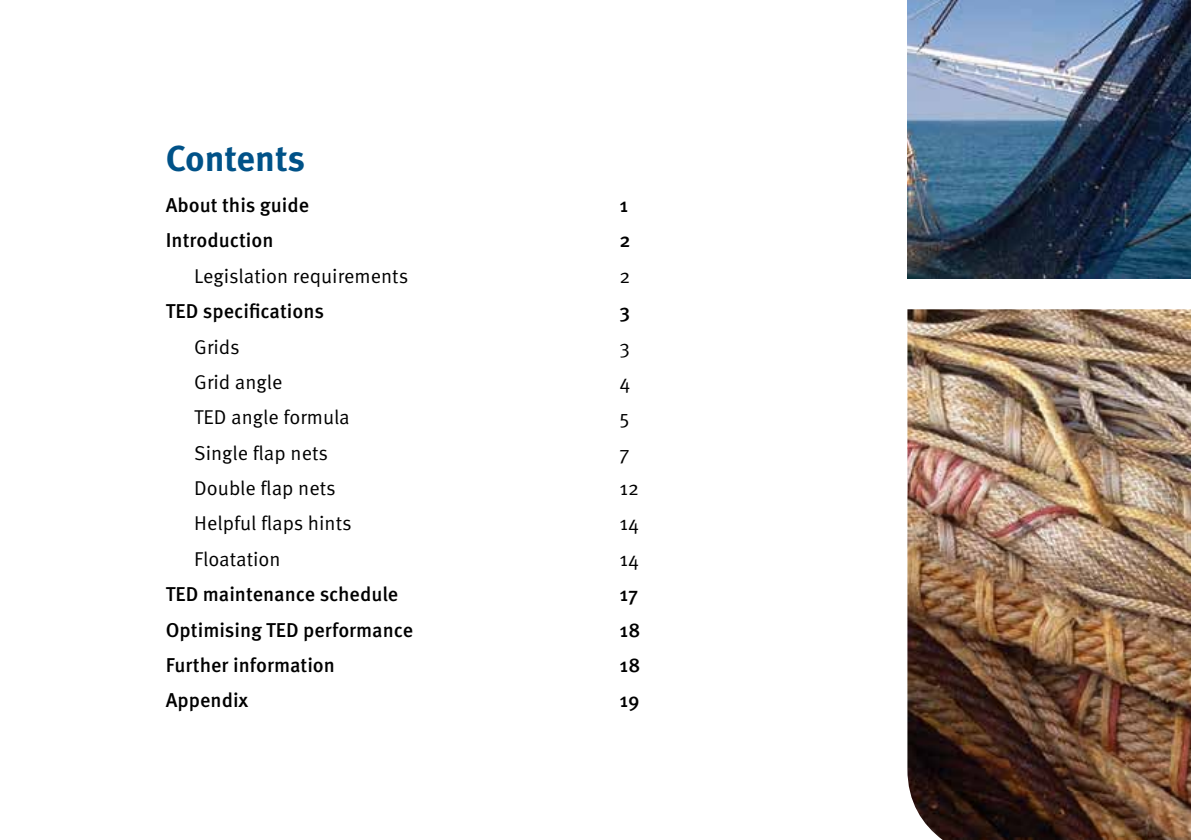
<style>
.page{position:relative;width:1191px;height:840px;background:#fff}
.page>*{position:absolute;margin:0;border:0;box-sizing:border-box;transform-origin:0 0}
.t1{font:700 36px "Meta OT";color:#005288}
.t2{font:500 20px "Meta OT";color:#000}
.t3{font:20px "Meta OT";color:#000}
</style>
<div class="page">
<img style="left:907px;top:309px;width:284px;height:530px">
<img style="left:907px;top:0;width:284px;height:278px">
<h1 class="t1" style="left:166px;top:135px;width:141px">Contents</h1>
<p class="t2" style="left:166px;top:192px;width:145px">About this guide</p>
<p class="t2" style="left:619px;top:192px;width:10px">1</p>
<p class="t2" style="left:166px;top:228px;width:109px">Introduction</p>
<p class="t2" style="left:619px;top:228px;width:13px">2</p>
<p class="t3" style="left:194px;top:263px;width:216px">Legislation requirements</p>
<p class="t3" style="left:619px;top:263px;width:13px">2</p>
<p class="t2" style="left:166px;top:298px;width:160px">TED specifications</p>
<p class="t2" style="left:619px;top:298px;width:12px">3</p>
<p class="t3" style="left:194px;top:334px;width:47px">Grids</p>
<p class="t3" style="left:619px;top:334px;width:12px">3</p>
<p class="t3" style="left:194px;top:370px;width:90px">Grid angle</p>
<p class="t3" style="left:619px;top:370px;width:12px">4</p>
<p class="t3" style="left:194px;top:405px;width:157px">TED angle formula</p>
<p class="t3" style="left:619px;top:405px;width:12px">5</p>
<p class="t3" style="left:194px;top:440px;width:135px">Single flap nets</p>
<p class="t3" style="left:619px;top:440px;width:12px">7</p>
<p class="t3" style="left:194px;top:476px;width:143px">Double flap nets</p>
<p class="t3" style="left:619px;top:476px;width:21px">12</p>
<p class="t3" style="left:194px;top:511px;width:159px">Helpful flaps hints</p>
<p class="t3" style="left:619px;top:511px;width:21px">14</p>
<p class="t3" style="left:194px;top:546px;width:88px">Floatation</p>
<p class="t3" style="left:619px;top:546px;width:21px">14</p>
<p class="t2" style="left:166px;top:581px;width:234px">TED maintenance schedule</p>
<p class="t2" style="left:619px;top:581px;width:20px">17</p>
<p class="t2" style="left:166px;top:617px;width:249px">Optimising TED performance</p>
<p class="t2" style="left:619px;top:617px;width:22px">18</p>
<p class="t2" style="left:166px;top:652px;width:171px">Further information</p>
<p class="t2" style="left:619px;top:652px;width:22px">18</p>
<p class="t2" style="left:166px;top:687px;width:84px">Appendix</p>
<p class="t2" style="left:619px;top:687px;width:22px">19</p>
</div>
